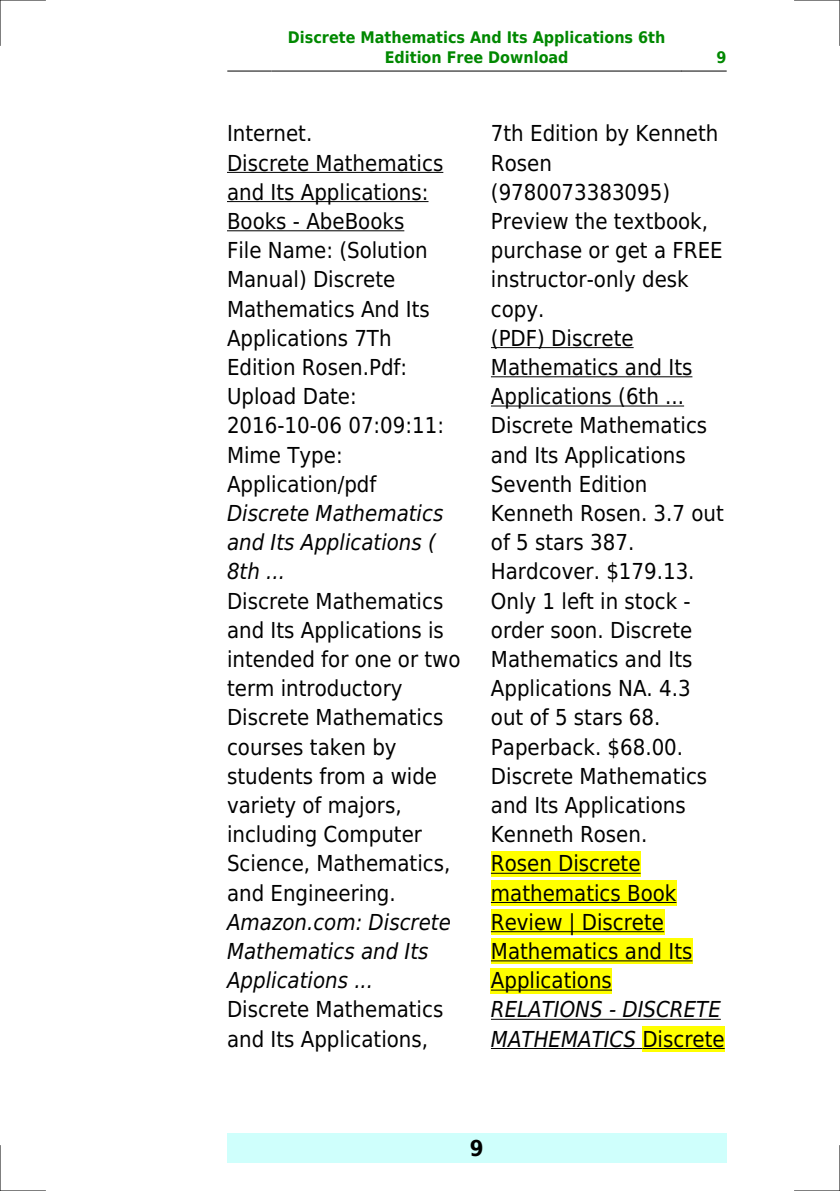
<style>
.page{position:relative;width:840px;height:1191px;background:#fff}
.page>*{position:absolute;margin:0;border:0;box-sizing:border-box;transform-origin:0 0}
.t1{font:22px/29.2px "DejaVu Sans Condensed";color:#000}
.t2{font:italic 22px/29.2px "DejaVu Sans Condensed";color:#000}
.t3{font:700 22px "DejaVu Sans Condensed";color:#000}
.t4{font:700 16px/19.2px "DejaVu Sans Condensed";color:#080;text-align:center}
.s1{font-style:normal}
</style>
<div class="page">
<hr style="left:227px;top:71px;width:44px;height:1px;background:#000">
<hr style="left:272px;top:71px;width:408px;height:1px;background:#000">
<hr style="left:681px;top:71px;width:44px;height:1px;background:#000">
<div style="left:227px;top:1133px;width:499px;height:29px;background:#cffffc"></div>
<hr style="left:227px;top:172px;width:216px;height:1px;background:#000">
<hr style="left:227px;top:201px;width:201px;height:1px;background:#000">
<hr style="left:227px;top:230px;width:177px;height:1px;background:#000">
<hr style="left:490px;top:347px;width:143px;height:1px;background:#000">
<hr style="left:490px;top:376px;width:202px;height:1px;background:#000">
<hr style="left:490px;top:405px;width:193px;height:1px;background:#000">
<div style="left:490px;top:851px;width:150px;height:25px;background:#ff0"></div>
<hr style="left:490px;top:872px;width:150px;height:1px;background:#000">
<div style="left:490px;top:880px;width:186px;height:25px;background:#ff0"></div>
<hr style="left:490px;top:902px;width:186px;height:1px;background:#000">
<div style="left:490px;top:909px;width:173px;height:26px;background:#ff0"></div>
<hr style="left:490px;top:931px;width:173px;height:1px;background:#000">
<div style="left:490px;top:938px;width:202px;height:26px;background:#ff0"></div>
<hr style="left:490px;top:960px;width:202px;height:1px;background:#000">
<div style="left:490px;top:967px;width:121px;height:26px;background:#ff0"></div>
<hr style="left:490px;top:989px;width:121px;height:1px;background:#000">
<hr style="left:490px;top:1018px;width:230px;height:1px;background:#000">
<hr style="left:490px;top:1048px;width:145px;height:1px;background:#000">
<div style="left:642px;top:1026px;width:82px;height:25px;background:#ff0"></div>
<hr style="left:642px;top:1048px;width:82px;height:1px;background:#000">
<hr style="left:0;top:0;width:45px;height:1px;background:#000">
<hr style="left:794px;top:0;width:45px;height:1px;background:#000">
<hr style="left:0;top:1190px;width:45px;height:1px;background:#000">
<hr style="left:794px;top:1190px;width:45px;height:1px;background:#000">
<hr style="left:0;top:0;width:1px;height:45px;background:#000">
<hr style="left:0;top:1145px;width:1px;height:46px;background:#000">
<hr style="left:839px;top:0;width:1px;height:45px;background:#000">
<hr style="left:839px;top:1145px;width:1px;height:46px;background:#000">
<p class="t4" style="left:288px;top:28px;width:379px">Discrete Mathematics And Its Applications 6th<br>Edition Free Download</p>
<p class="t4" style="left:716px;top:48px;width:12px">9</p>
<p class="t1" style="left:227px;top:119px;width:218px">Internet.<br>Discrete Mathematics and Its Applications:<br>Books - AbeBooks<br>File Name: (Solution<br>Manual) Discrete<br>Mathematics And Its<br>Applications 7Th<br>Edition Rosen.Pdf:<br>Upload Date:<br>2016-10-06 07:09:11:<br>Mime Type:<br>Application/pdf</p>
<p class="t2" style="left:227px;top:499px;width:218px">Discrete Mathematics and Its Applications (<br>8th ...</p>
<p class="t1" style="left:227px;top:586px;width:235px">Discrete Mathematics and Its Applications is intended for one or two term introductory<br>Discrete Mathematics courses taken by students from a wide variety of majors, including Computer<br>Science, Mathematics, and Engineering.</p>
<p class="t2" style="left:227px;top:907px;width:225px">Amazon.com: Discrete<br>Mathematics and Its<br>Applications ...</p>
<p class="t1" style="left:227px;top:995px;width:218px">Discrete Mathematics and Its Applications,</p>
<p class="t1" style="left:490px;top:119px;width:234px">7th Edition by Kenneth<br>Rosen (9780073383095)<br>Preview the textbook, purchase or get a FREE instructor-only desk copy.<br>(PDF) Discrete<br>Mathematics and Its<br>Applications (6th ...<br>Discrete Mathematics and Its Applications<br>Seventh Edition<br>Kenneth Rosen. 3.7 out of 5 stars 387.<br>Hardcover. $179.13.<br>Only 1 left in stock - order soon. Discrete<br>Mathematics and Its<br>Applications NA. 4.3 out of 5 stars 68.<br>Paperback. $68.00.<br>Discrete Mathematics and Its Applications<br>Kenneth Rosen.<br>Rosen Discrete mathematics Book<br>Review | Discrete<br>Mathematics and Its<br>Applications</p>
<p class="t2" style="left:490px;top:995px;width:235px">RELATIONS - DISCRETE<br>MATHEMATICS <span class="s1">Discrete</span></p>
<p class="t3" style="left:469px;top:1135px;width:15px">9</p>
</div>
